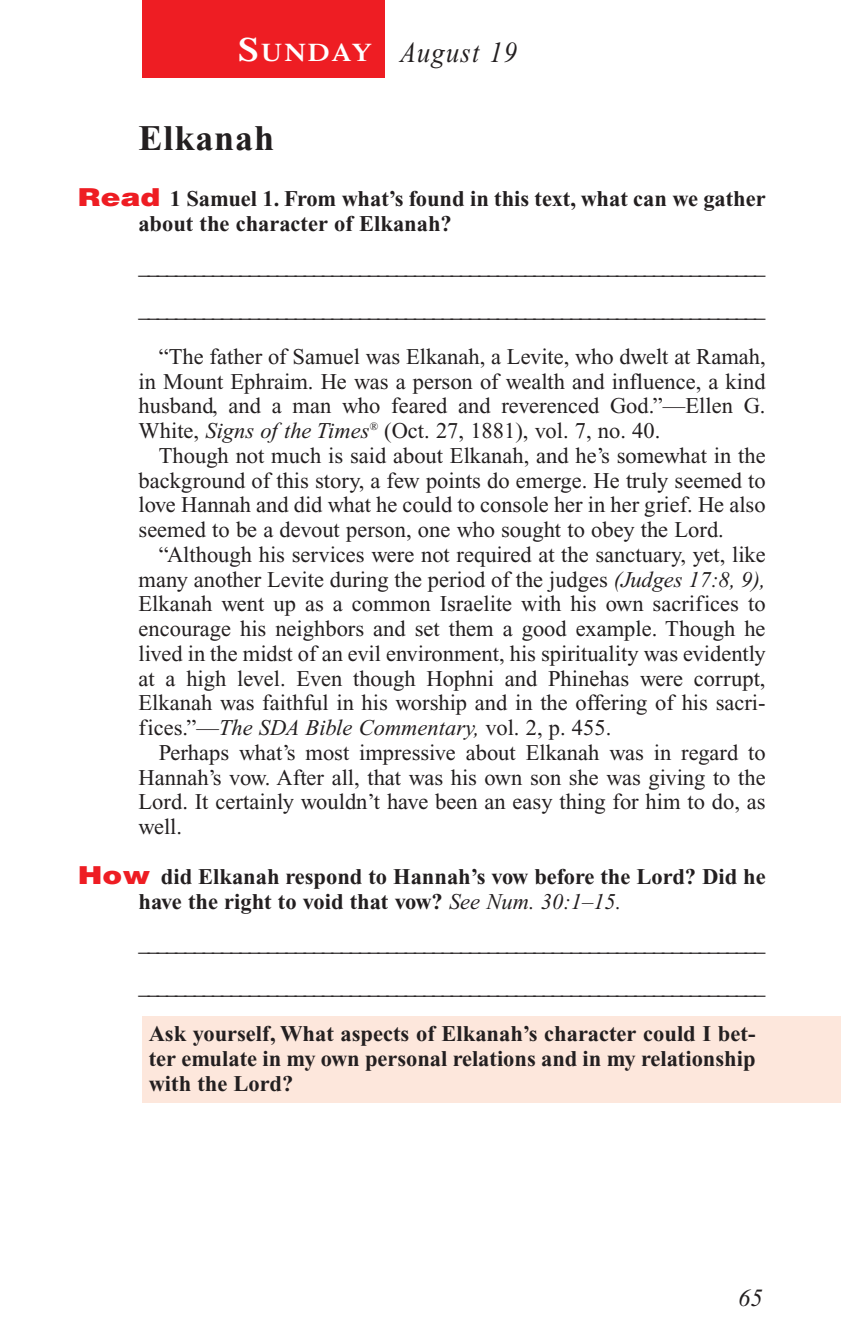
<style>
.page{position:relative;width:841px;height:1337px;background:#fff}
.page>*{position:absolute;margin:0;border:0;box-sizing:border-box;transform-origin:0 0}
.t1{font:700 36px "Times New Roman";letter-spacing:.025em;color:#231f20}
.t2{font:italic 29.25px "Times New Roman";letter-spacing:.05em;color:#231f20;scale:.9 1}
.t3{font:italic 24.75px "Times New Roman";color:#231f20}
.t4{font:22.5px/24.8px "Times New Roman";color:#231f20;text-align:justify}
.t5{font:700 22.5px/24.8px "Times New Roman";color:#231f20}
.s1{font-family:"Times";font-weight:600;font-style:normal;font-size:33.75px;color:#fff}
.s2{font-family:"Times";font-weight:600;font-style:normal;font-size:25.2px;color:#fff}
.s3{font-family:"Helvetica";font-weight:900;font-size:24.75px;color:#ee1d23}
.s4{font-style:italic}
.s5{font-weight:400;font-style:italic}
</style>
<div class="page">
<div style="left:143px;top:1016px;width:697px;height:87px;background:#fde7dc"></div>
<div style="left:142px;top:0;width:243px;height:77px;background:#ee1d23"></div>
<h2 class="t2" style="left:238px;top:42px;width:311px"><span class="s1">S</span><span class="s2">UNDAY</span> August 19</h2>
<h1 class="t1" style="left:138px;top:126px;width:137px">Elkanah</h1>
<p class="t5" style="left:138px;top:189px;width:628px;text-indent:-61px"><span class="s3">Read</span> 1 Samuel 1. From what’s found in this text, what can we gather about the character of Elkanah?</p>
<p class="t4" style="left:138px;top:247px;width:628px;line-height:42.8px">____________________________________________________________________ ____________________________________________________________________</p>
<p class="t4" style="left:138px;top:346px;width:628px;text-indent:20px">“The father of Samuel was Elkanah, a Levite, who dwelt at Ramah, in Mount Ephraim. He was a person of wealth and influence, a kind husband, and a man who feared and reverenced God.”—Ellen G.<br>White, <span class="s4">Signs of the Times</span><sup>®</sup> (Oct. 27, 1881), vol. 7, no. 40.</p>
<p class="t4" style="left:138px;top:445px;width:628px;text-indent:20px">Though not much is said about Elkanah, and he’s somewhat in the background of this story, a few points do emerge. He truly seemed to love Hannah and did what he could to console her in her grief. He also seemed to be a devout person, one who sought to obey the Lord.</p>
<p class="t4" style="left:138px;top:544px;width:628px;text-indent:20px">“Although his services were not required at the sanctuary, yet, like many another Levite during the period of the judges <span class="s4">(Judges 17:8, 9), </span>Elkanah went up as a common Israelite with his own sacrifices to encourage his neighbors and set them a good example. Though he lived in the midst of an evil environment, his spirituality was evidently at a high level. Even though Hophni and Phinehas were corrupt, Elkanah was faithful in his worship and in the offering of his sacri&shy;fices.”—<span class="s4">The SDA Bible Commentary,</span> vol. 2, p. 455.</p>
<p class="t4" style="left:138px;top:742px;width:628px;text-indent:20px">Perhaps what’s most impressive about Elkanah was in regard to Hannah’s vow. After all, that was his own son she was giving to the Lord. It certainly wouldn’t have been an easy thing for him to do, as well.</p>
<p class="t5" style="left:138px;top:866px;width:628px;text-indent:-61px"><span class="s3">How</span> did Elkanah respond to Hannah’s vow before the Lord? Did he have the right to void that vow? <span class="s5">See Num. 30:1–15.</span></p>
<p class="t4" style="left:138px;top:924px;width:628px;line-height:42.8px">____________________________________________________________________ ____________________________________________________________________</p>
<p class="t5" style="left:149px;top:1023px;width:608px;text-align:justify">Ask yourself, What aspects of Elkanah’s character could I bet&shy;ter emulate in my own personal relations and in my relationship with the Lord?</p>
<p class="t3" style="left:738px;top:1289px;width:26px">65</p>
</div>
